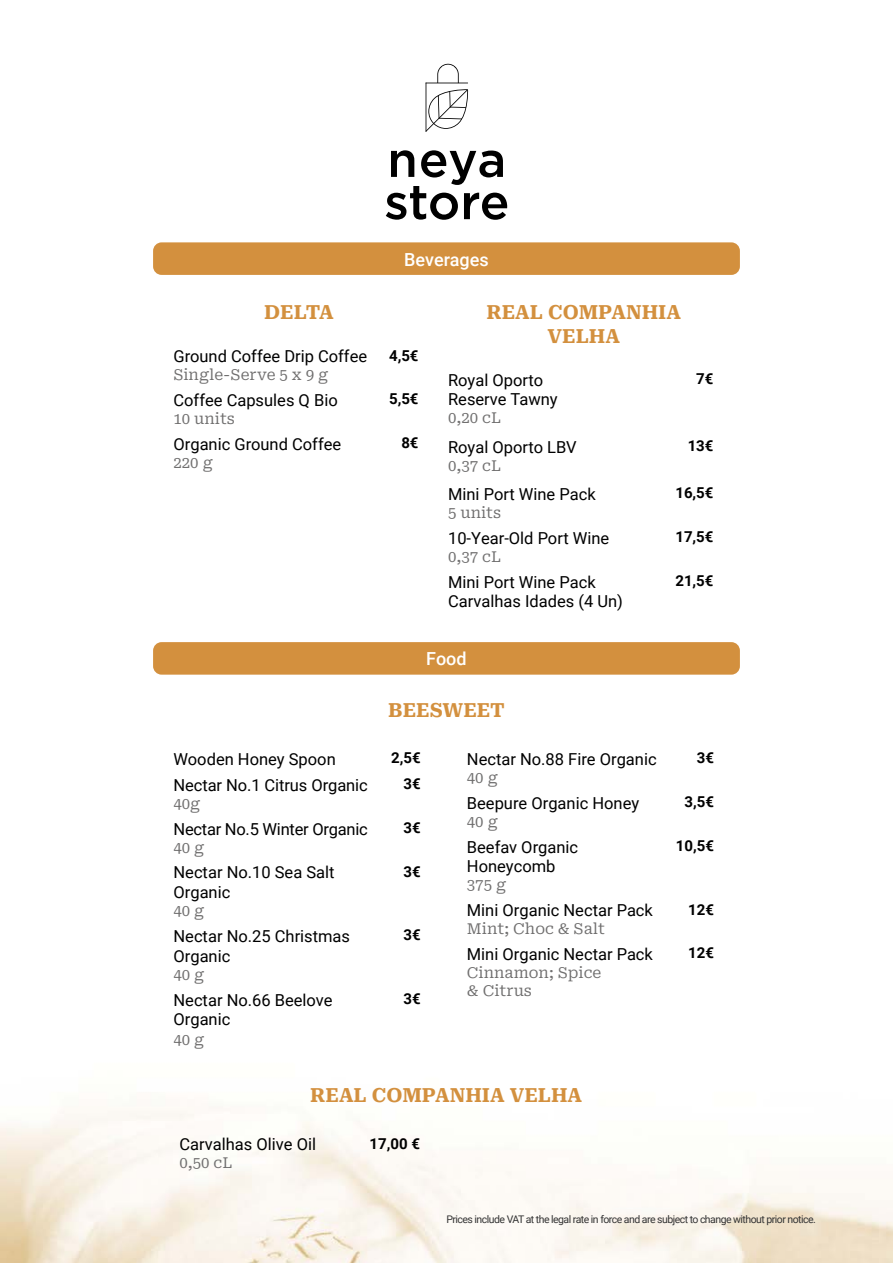
<style>
.page{position:relative;width:893px;height:1263px;background:#fff}
.page>*{position:absolute;margin:0;border:0;box-sizing:border-box;transform-origin:0 0}
.t1{font:19.5px/23.4px "Roboto Serif 20 pt";color:#d3903e;text-align:center}
.t2{font:500 18px "Roboto";color:#fff}
.t3{font:16.5px/19.8px "Roboto";color:#000}
.t4{font:15px/18px "Roboto Serif 20 pt";color:#706f6f}
.t5{font:700 15px "Roboto";color:#000}
.t6{font:10.5px "Roboto";letter-spacing:-.05em;color:#333}
</style>
<div class="page">
<img style="left:0;top:1106px;width:893px;height:157px">
<svg style="left:386px;top:150px;width:121px;height:70px"></svg>
<hr style="left:426px;top:83px;width:1px;height:49px;background:#000">
<hr style="left:426px;top:83px;width:42px;height:1px;background:#000">
<svg style="left:437px;top:64px;width:22px;height:19px"></svg>
<svg style="left:426px;top:89px;width:43px;height:43px"></svg>
<div style="left:153px;top:242px;width:587px;height:33px;background:#d3903e;border-radius:9px"></div>
<div style="left:153px;top:642px;width:587px;height:33px;background:#d3903e;border-radius:9px"></div>
<p class="t2" style="left:404px;top:252px;width:86px">Beverages</p>
<p class="t1" style="left:264px;top:301px;width:71px">DELTA</p>
<p class="t3" style="left:173px;top:348px;width:195px">Ground Coffee Drip Coffee</p>
<p class="t4" style="left:173px;top:367px;width:156px">Single-Serve 5 x 9 g</p>
<p class="t3" style="left:173px;top:391px;width:166px">Coffee Capsules Q Bio</p>
<p class="t4" style="left:173px;top:410px;width:63px">10 units</p>
<p class="t5" style="left:389px;top:350px;width:31px">4,5€</p>
<p class="t5" style="left:389px;top:394px;width:31px">5,5€</p>
<p class="t1" style="left:486px;top:301px;width:196px">REAL COMPANHIA<br>VELHA</p>
<p class="t3" style="left:448px;top:371px;width:111px">Royal Oporto<br>Reserve Tawny</p>
<p class="t4" style="left:448px;top:410px;width:54px">0,20 cL</p>
<p class="t5" style="left:696px;top:373px;width:19px">7€</p>
<p class="t3" style="left:173px;top:435px;width:169px">Organic Ground Coffee</p>
<p class="t4" style="left:173px;top:454px;width:41px">220 g</p>
<p class="t5" style="left:401px;top:437px;width:19px">8€</p>
<p class="t3" style="left:448px;top:438px;width:130px">Royal Oporto LBV</p>
<p class="t4" style="left:448px;top:457px;width:54px">0,37 cL</p>
<p class="t5" style="left:688px;top:440px;width:27px">13€</p>
<p class="t3" style="left:448px;top:485px;width:149px">Mini Port Wine Pack</p>
<p class="t4" style="left:448px;top:504px;width:55px">5 units</p>
<p class="t5" style="left:675px;top:488px;width:40px">16,5€</p>
<p class="t3" style="left:448px;top:529px;width:163px">10-Year-Old Port Wine</p>
<p class="t4" style="left:448px;top:548px;width:54px">0,37 cL</p>
<p class="t5" style="left:675px;top:531px;width:40px">17,5€</p>
<p class="t3" style="left:448px;top:573px;width:176px">Mini Port Wine Pack<br>Carvalhas Idades (4 Un)</p>
<p class="t5" style="left:675px;top:575px;width:40px">21,5€</p>
<p class="t2" style="left:426px;top:652px;width:42px">Food</p>
<p class="t1" style="left:388px;top:698px;width:118px">BEESWEET</p>
<p class="t3" style="left:173px;top:750px;width:164px">Wooden Honey Spoon</p>
<p class="t5" style="left:391px;top:753px;width:31px">2,5€</p>
<p class="t3" style="left:173px;top:776px;width:196px">Nectar No.1 Citrus Organic</p>
<p class="t4" style="left:173px;top:795px;width:28px">40g</p>
<p class="t5" style="left:403px;top:778px;width:19px">3€</p>
<p class="t3" style="left:173px;top:820px;width:196px">Nectar No.5 Winter Organic</p>
<p class="t4" style="left:173px;top:839px;width:32px">40 g</p>
<p class="t3" style="left:173px;top:864px;width:163px">Nectar No.10 Sea Salt<br>Organic</p>
<p class="t4" style="left:173px;top:903px;width:32px">40 g</p>
<p class="t3" style="left:173px;top:927px;width:178px">Nectar No.25 Christmas<br>Organic</p>
<p class="t4" style="left:173px;top:966px;width:32px">40 g</p>
<p class="t3" style="left:173px;top:991px;width:161px">Nectar No.66 Beelove<br>Organic</p>
<p class="t4" style="left:173px;top:1032px;width:32px">40 g</p>
<p class="t5" style="left:403px;top:822px;width:19px">3€</p>
<p class="t5" style="left:403px;top:866px;width:19px">3€</p>
<p class="t5" style="left:403px;top:930px;width:19px">3€</p>
<p class="t5" style="left:403px;top:993px;width:19px">3€</p>
<p class="t3" style="left:467px;top:750px;width:191px">Nectar No.88 Fire Organic</p>
<p class="t4" style="left:467px;top:769px;width:32px">40 g</p>
<p class="t3" style="left:467px;top:794px;width:174px">Beepure Organic Honey</p>
<p class="t4" style="left:467px;top:813px;width:32px">40 g</p>
<p class="t3" style="left:467px;top:838px;width:113px">Beefav Organic<br>Honeycomb</p>
<p class="t4" style="left:467px;top:877px;width:41px">375 g</p>
<p class="t3" style="left:467px;top:901px;width:188px">Mini Organic Nectar Pack</p>
<p class="t4" style="left:467px;top:919px;width:140px">Mint; Choc &amp; Salt</p>
<p class="t3" style="left:467px;top:945px;width:188px">Mini Organic Nectar Pack</p>
<p class="t4" style="left:467px;top:963px;width:136px">Cinnamon; Spice &amp; Citrus</p>
<p class="t1" style="left:310px;top:1083px;width:274px">REAL COMPANHIA VELHA</p>
<p class="t3" style="left:179px;top:1135px;width:138px">Carvalhas Olive Oil</p>
<p class="t4" style="left:179px;top:1155px;width:54px">0,50 cL</p>
<p class="t5" style="left:370px;top:1138px;width:52px">17,00 €</p>
<p class="t5" style="left:697px;top:753px;width:19px">3€</p>
<p class="t5" style="left:685px;top:796px;width:31px">3,5€</p>
<p class="t5" style="left:676px;top:840px;width:40px">10,5€</p>
<p class="t5" style="left:688px;top:904px;width:27px">12€</p>
<p class="t5" style="left:688px;top:948px;width:27px">12€</p>
<p class="t6" style="left:446px;top:1215px;width:371px">Prices include VAT at the legal rate in force and are subject to change without prior notice.</p>
</div>
